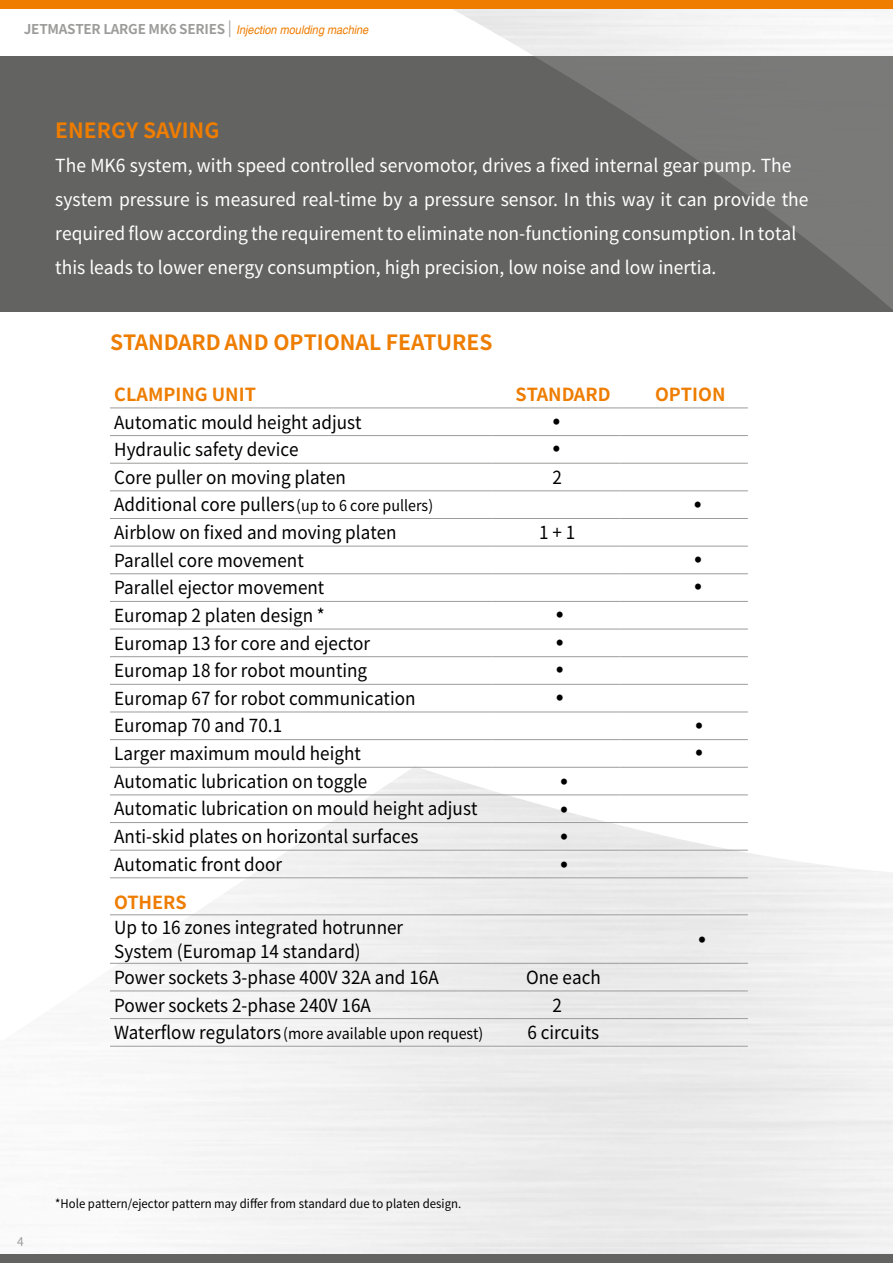
<style>
.page{position:relative;width:893px;height:1263px;background:#fff}
.page>*{position:absolute;margin:0;border:0;box-sizing:border-box;transform-origin:0 0}
.t1{font:700 37.95px "Noto Sans CJ Ksc";color:#000;scale:.95 1}
.t2{font:700 21px "Noto Sans CJ Ksc";color:#ee7d00}
.t3{font:18px/23.9px "Noto Sans CJ Ksc";color:#000;scale:.95 1}
.t4{font:18px/34px "Noto Sans CJ Ksc";color:#fff}
.t5{font:700 18px "Noto Sans CJ Ksc";color:#ee7d00}
.t6{font:15px "Noto Sans CJ Ksc";color:#000;scale:.95 1}
.t7{font:12px "Noto Sans CJ Ksc";color:#000;scale:.95 1}
.t8{font:italic 12px "Helvetica";color:#ee7d00;scale:.91 1}
.t9{font:12px "Noto Sans CJ Ksc";color:#9c9c9b}
.s1{font-family:"Noto Sans CJ Ksc";font-weight:700;font-style:normal;font-size:13.5px;color:#9c9c9b}
.s2{font-family:"Noto Sans CJ Ksc";font-style:normal;font-size:15px;color:#9c9c9b}
.s3{font-size:15px}
.s4{font-size:18px}
</style>
<div class="page">
<img style="left:0;top:9px;width:893px;height:1245px">
<img style="left:0;top:56px;width:893px;height:255px">
<hr style="left:110px;top:408px;width:383px;height:1px;background:#9c9c9b">
<hr style="left:493px;top:408px;width:127px;height:1px;background:#9c9c9b">
<hr style="left:620px;top:408px;width:128px;height:1px;background:#9c9c9b">
<hr style="left:110px;top:435px;width:383px;height:1px;background:#9c9c9b">
<hr style="left:493px;top:435px;width:127px;height:1px;background:#9c9c9b">
<hr style="left:620px;top:435px;width:128px;height:1px;background:#9c9c9b">
<hr style="left:110px;top:463px;width:383px;height:1px;background:#9c9c9b">
<hr style="left:493px;top:463px;width:127px;height:1px;background:#9c9c9b">
<hr style="left:620px;top:463px;width:128px;height:1px;background:#9c9c9b">
<hr style="left:110px;top:490px;width:383px;height:1px;background:#9c9c9b">
<hr style="left:493px;top:490px;width:127px;height:1px;background:#9c9c9b">
<hr style="left:620px;top:490px;width:128px;height:1px;background:#9c9c9b">
<hr style="left:110px;top:518px;width:383px;height:1px;background:#9c9c9b">
<hr style="left:493px;top:518px;width:127px;height:1px;background:#9c9c9b">
<hr style="left:620px;top:518px;width:128px;height:1px;background:#9c9c9b">
<hr style="left:110px;top:546px;width:383px;height:1px;background:#9c9c9b">
<hr style="left:493px;top:546px;width:127px;height:1px;background:#9c9c9b">
<hr style="left:620px;top:546px;width:128px;height:1px;background:#9c9c9b">
<hr style="left:110px;top:573px;width:383px;height:1px;background:#9c9c9b">
<hr style="left:493px;top:573px;width:127px;height:1px;background:#9c9c9b">
<hr style="left:620px;top:573px;width:128px;height:1px;background:#9c9c9b">
<hr style="left:110px;top:601px;width:383px;height:1px;background:#9c9c9b">
<hr style="left:493px;top:601px;width:127px;height:1px;background:#9c9c9b">
<hr style="left:620px;top:601px;width:128px;height:1px;background:#9c9c9b">
<hr style="left:110px;top:629px;width:383px;height:1px;background:#9c9c9b">
<hr style="left:493px;top:629px;width:127px;height:1px;background:#9c9c9b">
<hr style="left:620px;top:629px;width:128px;height:1px;background:#9c9c9b">
<hr style="left:110px;top:656px;width:383px;height:1px;background:#9c9c9b">
<hr style="left:493px;top:656px;width:127px;height:1px;background:#9c9c9b">
<hr style="left:620px;top:656px;width:128px;height:1px;background:#9c9c9b">
<hr style="left:110px;top:684px;width:383px;height:1px;background:#9c9c9b">
<hr style="left:493px;top:684px;width:127px;height:1px;background:#9c9c9b">
<hr style="left:620px;top:684px;width:128px;height:1px;background:#9c9c9b">
<hr style="left:110px;top:712px;width:383px;height:1px;background:#9c9c9b">
<hr style="left:493px;top:712px;width:127px;height:1px;background:#9c9c9b">
<hr style="left:620px;top:712px;width:128px;height:1px;background:#9c9c9b">
<hr style="left:110px;top:739px;width:383px;height:1px;background:#9c9c9b">
<hr style="left:493px;top:739px;width:127px;height:1px;background:#9c9c9b">
<hr style="left:620px;top:739px;width:128px;height:1px;background:#9c9c9b">
<hr style="left:110px;top:767px;width:383px;height:1px;background:#9c9c9b">
<hr style="left:493px;top:767px;width:127px;height:1px;background:#9c9c9b">
<hr style="left:620px;top:767px;width:128px;height:1px;background:#9c9c9b">
<hr style="left:110px;top:794px;width:383px;height:1px;background:#9c9c9b">
<hr style="left:493px;top:794px;width:127px;height:1px;background:#9c9c9b">
<hr style="left:620px;top:794px;width:128px;height:1px;background:#9c9c9b">
<hr style="left:110px;top:822px;width:383px;height:1px;background:#9c9c9b">
<hr style="left:493px;top:822px;width:127px;height:1px;background:#9c9c9b">
<hr style="left:620px;top:822px;width:128px;height:1px;background:#9c9c9b">
<hr style="left:110px;top:850px;width:383px;height:1px;background:#9c9c9b">
<hr style="left:493px;top:850px;width:127px;height:1px;background:#9c9c9b">
<hr style="left:620px;top:850px;width:128px;height:1px;background:#9c9c9b">
<hr style="left:110px;top:877px;width:383px;height:1px;background:#9c9c9b">
<hr style="left:493px;top:877px;width:127px;height:1px;background:#9c9c9b">
<hr style="left:620px;top:877px;width:128px;height:1px;background:#9c9c9b">
<hr style="left:110px;top:914px;width:383px;height:1px;background:#9c9c9b">
<hr style="left:493px;top:914px;width:127px;height:1px;background:#9c9c9b">
<hr style="left:620px;top:914px;width:128px;height:1px;background:#9c9c9b">
<hr style="left:110px;top:963px;width:383px;height:1px;background:#9c9c9b">
<hr style="left:493px;top:963px;width:127px;height:1px;background:#9c9c9b">
<hr style="left:620px;top:963px;width:128px;height:1px;background:#9c9c9b">
<hr style="left:110px;top:990px;width:383px;height:1px;background:#9c9c9b">
<hr style="left:493px;top:990px;width:127px;height:1px;background:#9c9c9b">
<hr style="left:620px;top:990px;width:128px;height:1px;background:#9c9c9b">
<hr style="left:110px;top:1018px;width:383px;height:1px;background:#9c9c9b">
<hr style="left:493px;top:1018px;width:127px;height:1px;background:#9c9c9b">
<hr style="left:620px;top:1018px;width:128px;height:1px;background:#9c9c9b">
<hr style="left:110px;top:1046px;width:383px;height:1px;background:#9c9c9b">
<hr style="left:493px;top:1046px;width:127px;height:1px;background:#9c9c9b">
<hr style="left:620px;top:1046px;width:128px;height:1px;background:#9c9c9b">
<div style="left:0;top:0;width:893px;height:9px;background:#ee7d00"></div>
<div style="left:0;top:1254px;width:893px;height:9px;background:#636362"></div>
<p class="t8" style="left:24px;top:23px;width:380px"><span class="s1">JETMASTER LARGE MK6 SERIES</span> <span class="s2">|</span> Injection moulding machine</p>
<p class="t2" style="left:55px;top:118px;width:166px">ENERGY SAVING</p>
<p class="t4" style="left:55px;top:149px;width:755px">The MK6 system, with speed controlled servomotor, drives a fixed internal gear pump. The system pressure is measured real-time by a pressure sensor. In this way it can provide the required flow according the requirement to eliminate non-functioning consumption. In total this leads to lower energy consumption, high precision, low noise and low inertia.</p>
<p class="t2" style="left:110px;top:331px;width:384px">STANDARD AND OPTIONAL FEATURES</p>
<p class="t5" style="left:114px;top:384px;width:143px">CLAMPING UNIT</p>
<p class="t5" style="left:515px;top:384px;width:97px">STANDARD</p>
<p class="t5" style="left:655px;top:384px;width:72px">OPTION</p>
<p class="t3" style="left:114px;top:410px;width:262px">Automatic mould height adjust</p>
<h1 class="t1" style="left:538px;top:400px;width:39px">•</h1>
<p class="t3" style="left:114px;top:438px;width:196px">Hydraulic safety device</p>
<h1 class="t1" style="left:538px;top:428px;width:39px">•</h1>
<p class="t3" style="left:114px;top:466px;width:245px">Core puller on moving platen</p>
<p class="t3" style="left:552px;top:466px;width:11px">2</p>
<p class="t3" style="left:114px;top:493px;width:337px">Additional core pullers <span class="s3">(up to 6 core pullers)</span></p>
<h1 class="t1" style="left:680px;top:483px;width:39px">•</h1>
<p class="t3" style="left:114px;top:521px;width:299px">Airblow on fixed and moving platen</p>
<p class="t3" style="left:539px;top:521px;width:40px">1 + 1</p>
<p class="t3" style="left:114px;top:548px;width:201px">Parallel core movement</p>
<h1 class="t1" style="left:680px;top:538px;width:39px">•</h1>
<p class="t3" style="left:114px;top:576px;width:223px">Parallel ejector movement</p>
<h1 class="t1" style="left:680px;top:566px;width:39px">•</h1>
<p class="t3" style="left:114px;top:604px;width:223px">Euromap 2 platen design *</p>
<h1 class="t1" style="left:542px;top:594px;width:39px">•</h1>
<p class="t3" style="left:114px;top:631px;width:271px">Euromap 13 for core and ejector</p>
<h1 class="t1" style="left:542px;top:621px;width:39px">•</h1>
<p class="t3" style="left:114px;top:659px;width:268px">Euromap 18 for robot mounting</p>
<h1 class="t1" style="left:542px;top:649px;width:39px">•</h1>
<p class="t3" style="left:114px;top:687px;width:319px">Euromap 67 for robot communication</p>
<h1 class="t1" style="left:542px;top:677px;width:39px">•</h1>
<p class="t3" style="left:114px;top:714px;width:178px">Euromap 70 and 70.1</p>
<h1 class="t1" style="left:681px;top:704px;width:39px">•</h1>
<p class="t3" style="left:114px;top:742px;width:261px">Larger maximum mould height</p>
<h1 class="t1" style="left:681px;top:732px;width:39px">•</h1>
<p class="t3" style="left:114px;top:770px;width:268px">Automatic lubrication on toggle</p>
<h1 class="t1" style="left:546px;top:761px;width:39px">•</h1>
<p class="t3" style="left:114px;top:797px;width:384px">Automatic lubrication on mould height adjust</p>
<h1 class="t1" style="left:546px;top:788px;width:39px">•</h1>
<p class="t3" style="left:114px;top:825px;width:322px">Anti-skid plates on horizontal surfaces</p>
<h1 class="t1" style="left:546px;top:816px;width:39px">•</h1>
<p class="t3" style="left:114px;top:852px;width:178px">Automatic front door</p>
<h1 class="t1" style="left:546px;top:844px;width:39px">•</h1>
<p class="t5" style="left:114px;top:892px;width:74px">OTHERS</p>
<p class="t3" style="left:114px;top:916px;width:306px">Up to 16 zones integrated hotrunner<br>System (Euromap 14 standard)</p>
<h1 class="t1" style="left:684px;top:919px;width:39px">•</h1>
<p class="t3" style="left:114px;top:966px;width:343px">Power sockets 3-phase 400V 32A and 16A</p>
<p class="t3" style="left:526px;top:966px;width:80px">One each</p>
<p class="t3" style="left:114px;top:993px;width:272px">Power sockets 2-phase 240V 16A</p>
<p class="t3" style="left:552px;top:993px;width:11px">2</p>
<p class="t6" style="left:114px;top:1025px;width:390px"><span class="s4">Waterflow regulators</span> (more available upon request)</p>
<p class="t3" style="left:528px;top:1021px;width:77px">6 circuits</p>
<p class="t9" style="left:17px;top:1235px;width:8px">4</p>
<p class="t7" style="left:55px;top:1196px;width:429px">*Hole pattern/ejector pattern may differ from standard due to platen design.</p>
</div>
